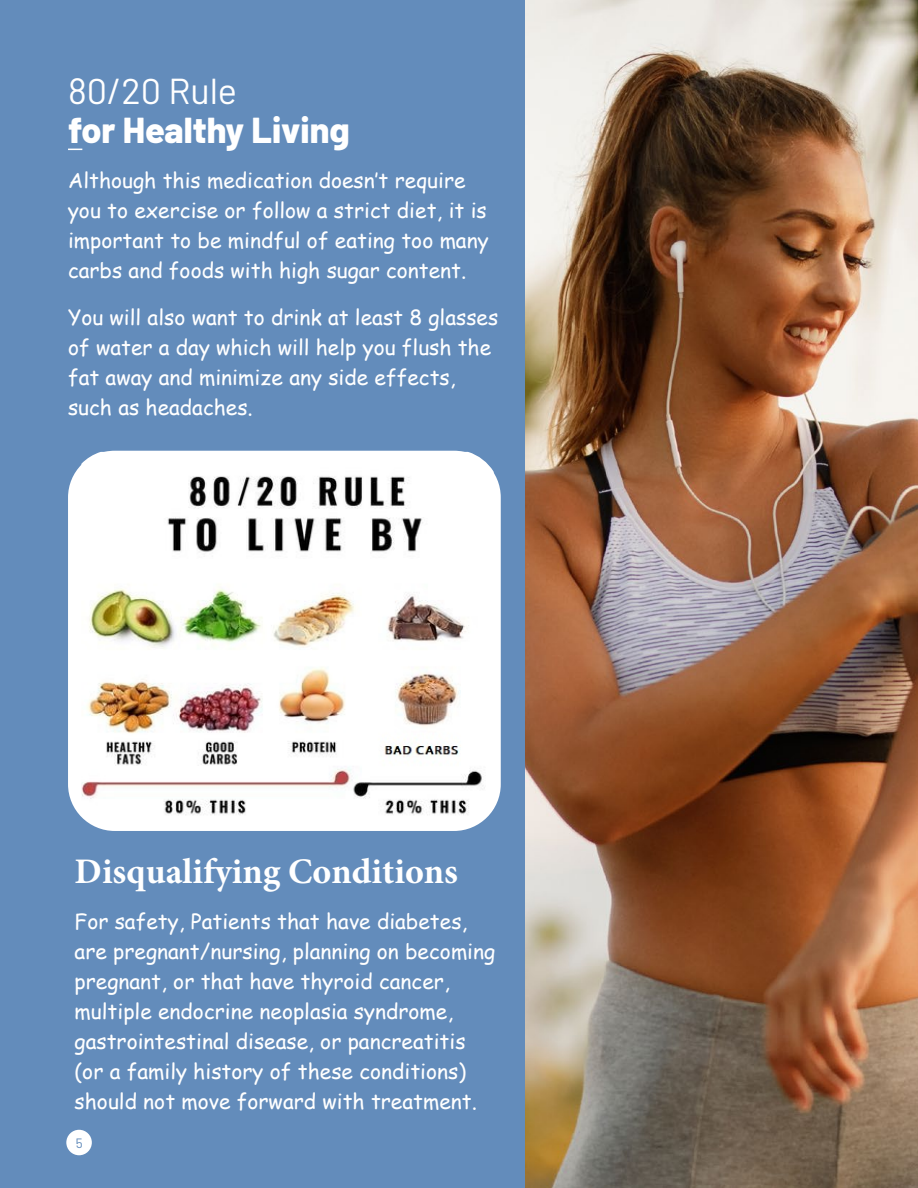
<style>
.page{position:relative;width:918px;height:1188px;background:#638cbb}
.page>*{position:absolute;margin:0;border:0;box-sizing:border-box;transform-origin:0 0}
.t1{font:800 36px/39px "Barlow";color:#fff}
.t2{font:700 36px "Minion Pro";color:#fff}
.t3{font:21px/30px "Comic Sans MS";color:#fff}
.t4{font:13.5px "Barlow";color:#638cbb}
.s1{font-weight:400}
</style>
<div class="page">
<img style="left:526px;top:0;width:392px;height:1188px">
<div style="left:68px;top:451px;width:433px;height:380px;background:#fff;border-radius:47px"></div>
<img style="left:81px;top:452px;width:413px;height:378px">
<div style="left:66px;top:1130px;width:26px;height:25px;background:#fff;border-radius:50%"></div>
<svg style="left:68px;top:149px;width:14px;height:1px"></svg>
<p class="t1" style="left:68px;top:69px;width:283px"><span class="s1">80/20 Rule<br></span>for Healthy Living</p>
<p class="t3" style="left:68px;top:165px;width:422px">Although this medication doesn’t require you to exercise or follow a strict diet, it is important to be mindful of eating too many carbs and foods with high sugar content.</p>
<p class="t3" style="left:68px;top:302px;width:432px">You will also want to drink at least 8 glasses of water a day which will help you flush the fat away and minimize any side effects, such as headaches.</p>
<h1 class="t2" style="left:75px;top:847px;width:385px">Disqualifying Conditions</h1>
<p class="t3" style="left:75px;top:905px;width:422px">For safety, Patients that have diabetes, are pregnant/nursing, planning on becoming pregnant, or that have thyroid cancer, multiple endocrine neoplasia syndrome, gastrointestinal disease, or pancreatitis (or a family history of these conditions) should not move forward with treatment.</p>
<p class="t4" style="left:76px;top:1133px;width:8px">5</p>
</div>
